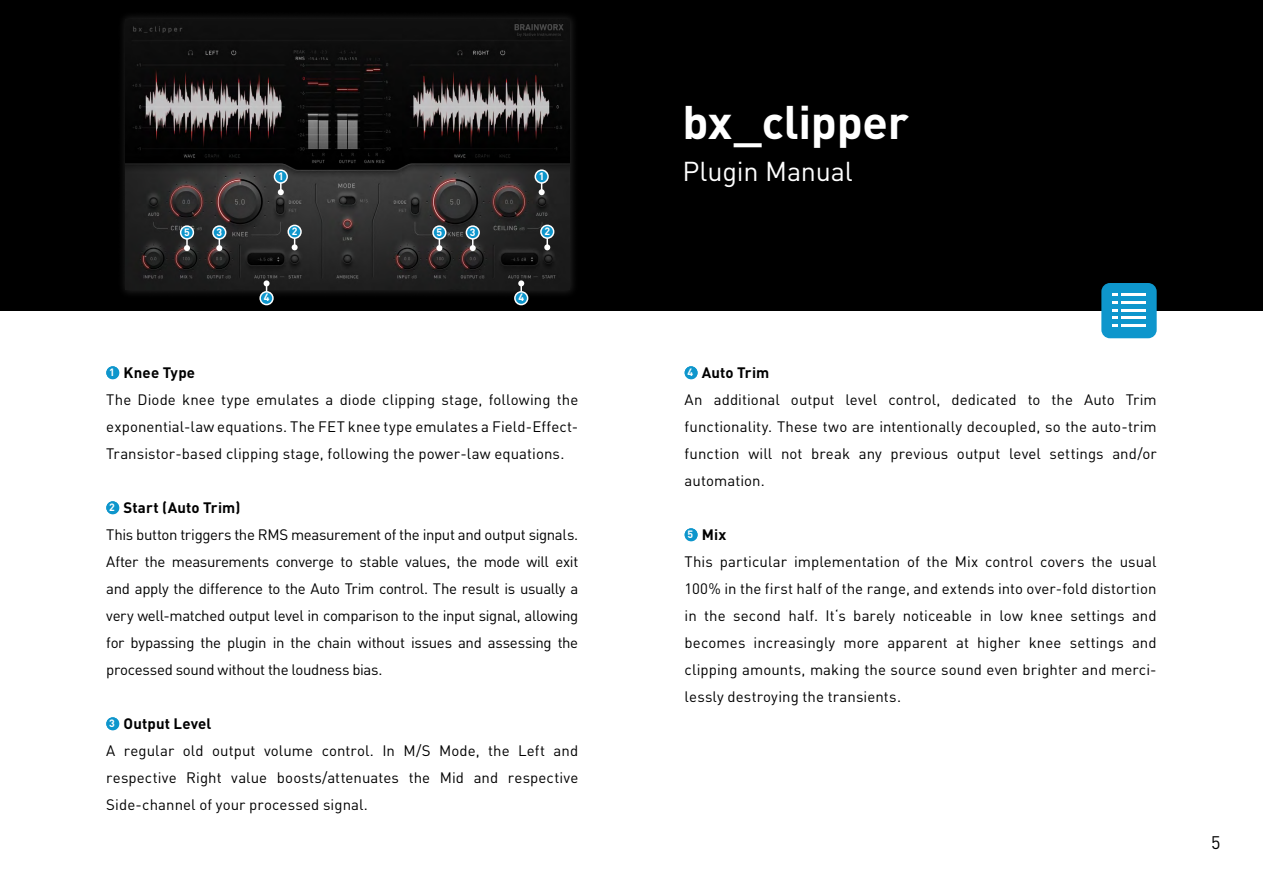
<style>
.page{position:relative;width:1263px;height:893px;background:#fff}
.page>*{position:absolute;margin:0;border:0;box-sizing:border-box;transform-origin:0 0}
.t1{font:700 46.5px "DIN Pro";letter-spacing:-.01em;color:#fff}
.t2{font:27px "DIN Pro";letter-spacing:-.01em;color:#fff}
.t3{font:18px "DIN Pro";color:#000}
.t4{font:15px/27px "DIN Pro";letter-spacing:.005em;color:#000}
.t5{font:15px/27px "DIN Pro";letter-spacing:-.025em;color:#000}
.t6{font:700 10.5px "DIN Pro";color:#fff}
.s1{font-weight:700;font-size:10.5px;color:#fff}
.s2{font-weight:700}
</style>
<div class="page">
<div style="left:0;top:0;width:1263px;height:310px;background:#000"></div>
<div style="left:117px;top:10px;width:462px;height:289px;background:#fff;opacity:.15"></div>
<img style="left:126px;top:19px;width:443px;height:271px">
<div style="left:106px;top:366px;width:13px;height:13px;background:#0e96cc;border-radius:50%"></div>
<div style="left:106px;top:501px;width:13px;height:13px;background:#0e96cc;border-radius:50%"></div>
<div style="left:106px;top:717px;width:13px;height:13px;background:#0e96cc;border-radius:50%"></div>
<div style="left:685px;top:366px;width:13px;height:13px;background:#0e96cc;border-radius:50%"></div>
<div style="left:685px;top:528px;width:13px;height:13px;background:#0e96cc;border-radius:50%"></div>
<svg style="left:278px;top:184px;width:6px;height:11px"></svg>
<svg style="left:292px;top:238px;width:6px;height:12px"></svg>
<svg style="left:264px;top:280px;width:6px;height:12px"></svg>
<svg style="left:518px;top:280px;width:6px;height:11px"></svg>
<svg style="left:544px;top:239px;width:6px;height:11px"></svg>
<svg style="left:539px;top:183px;width:6px;height:12px"></svg>
<div style="left:274px;top:170px;width:13px;height:13px;background:#0e96cc;border-radius:50%"></div>
<div style="left:274px;top:169px;width:14px;height:15px;border:2px solid #fff;border-radius:50%"></div>
<div style="left:288px;top:225px;width:13px;height:13px;background:#0e96cc;border-radius:50%"></div>
<div style="left:287px;top:225px;width:15px;height:14px;border:2px solid #fff;border-radius:50%"></div>
<div style="left:260px;top:292px;width:13px;height:13px;background:#0e96cc;border-radius:50%"></div>
<div style="left:259px;top:291px;width:15px;height:14px;border:2px solid #fff;border-radius:50%"></div>
<div style="left:515px;top:292px;width:13px;height:13px;background:#0e96cc;border-radius:50%"></div>
<div style="left:514px;top:291px;width:14px;height:14px;border:2px solid #fff;border-radius:50%"></div>
<div style="left:541px;top:225px;width:13px;height:13px;background:#0e96cc;border-radius:50%"></div>
<div style="left:540px;top:225px;width:14px;height:14px;border:2px solid #fff;border-radius:50%"></div>
<div style="left:535px;top:170px;width:13px;height:13px;background:#0e96cc;border-radius:50%"></div>
<div style="left:534px;top:169px;width:15px;height:15px;border:2px solid #fff;border-radius:50%"></div>
<div style="left:1101px;top:283px;width:56px;height:55px;background:#0e96cc;border-radius:9px"></div>
<hr style="left:1121px;top:293px;width:25px;height:3px;background:#fff">
<hr style="left:1121px;top:324px;width:25px;height:3px;background:#fff">
<hr style="left:1121px;top:309px;width:25px;height:3px;background:#fff">
<hr style="left:1121px;top:301px;width:25px;height:3px;background:#fff">
<hr style="left:1121px;top:316px;width:25px;height:3px;background:#fff">
<svg style="left:1112px;top:293px;width:5px;height:34px"></svg>
<svg style="left:216px;top:240px;width:6px;height:11px"></svg>
<svg style="left:184px;top:240px;width:6px;height:11px"></svg>
<svg style="left:436px;top:240px;width:6px;height:11px"></svg>
<svg style="left:470px;top:240px;width:6px;height:11px"></svg>
<div style="left:213px;top:226px;width:13px;height:13px;background:#0e96cc;border-radius:50%"></div>
<div style="left:212px;top:225px;width:14px;height:15px;border:2px solid #fff;border-radius:50%"></div>
<div style="left:181px;top:226px;width:12px;height:13px;background:#0e96cc;border-radius:50%"></div>
<div style="left:180px;top:225px;width:14px;height:15px;border:2px solid #fff;border-radius:50%"></div>
<div style="left:433px;top:226px;width:13px;height:13px;background:#0e96cc;border-radius:50%"></div>
<div style="left:432px;top:225px;width:14px;height:15px;border:2px solid #fff;border-radius:50%"></div>
<div style="left:466px;top:226px;width:13px;height:13px;background:#0e96cc;border-radius:50%"></div>
<div style="left:466px;top:225px;width:14px;height:15px;border:2px solid #fff;border-radius:50%"></div>
<p class="t6" style="left:278px;top:169px;width:7px">1</p>
<p class="t6" style="left:539px;top:169px;width:7px">1</p>
<p class="t6" style="left:292px;top:224px;width:7px">2</p>
<p class="t6" style="left:184px;top:225px;width:7px">5</p>
<p class="t6" style="left:216px;top:225px;width:7px">3</p>
<p class="t6" style="left:437px;top:225px;width:7px">5</p>
<p class="t6" style="left:470px;top:225px;width:7px">3</p>
<p class="t6" style="left:544px;top:224px;width:7px">2</p>
<p class="t6" style="left:264px;top:290px;width:7px">4</p>
<p class="t6" style="left:518px;top:290px;width:7px">4</p>
<p class="t4" style="left:106px;top:358px;width:473px"><span class="s1">1</span> <span class="s2">Knee Type<br></span>The Diode knee type emulates a diode clipping stage, following the exponential-law equations. The FET knee type emulates a Field-Effect-Transistor-based clipping stage, following the power-law equations.</p>
<p class="t5" style="left:106px;top:493px;width:473px"><span class="s1">2</span> <span class="s2">Start (Auto Trim)<br></span>This button triggers the RMS measurement of the input and output signals.<br>After the measurements converge to stable values, the mode will exit and apply the difference to the Auto Trim control. The result is usually a very well-matched output level in comparison to the input signal, allowing for bypassing the plugin in the chain without issues and assessing the processed sound without the loudness bias.</p>
<p class="t4" style="left:106px;top:709px;width:473px"><span class="s1">3</span> <span class="s2">Output Level<br></span>A regular old output volume control. In M/S Mode, the Left and respective Right value boosts/attenuates the Mid and respective Side-channel of your processed signal.</p>
<h1 class="t1" style="left:682px;top:91px;width:228px">bx_clipper</h1>
<h2 class="t2" style="left:682px;top:153px;width:172px">Plugin Manual</h2>
<p class="t4" style="left:685px;top:358px;width:474px"><span class="s1">4</span> <span class="s2">Auto Trim<br></span>An additional output level control, dedicated to the Auto Trim functionality. These two are intentionally decoupled, so the auto-trim function will not break any previous output level settings and/or automation.</p>
<p class="t4" style="left:685px;top:520px;width:473px"><span class="s1">5</span> <span class="s2">Mix<br></span>This particular implementation of the Mix control covers the usual 100% in the first half of the range, and extends into over-fold distortion in the second half. It‘s barely noticeable in low knee settings and becomes increasingly more apparent at higher knee settings and clipping amounts, making the source sound even brighter and merci&shy;lessly destroying the transients.</p>
<p class="t3" style="left:1211px;top:831px;width:11px">5</p>
</div>
